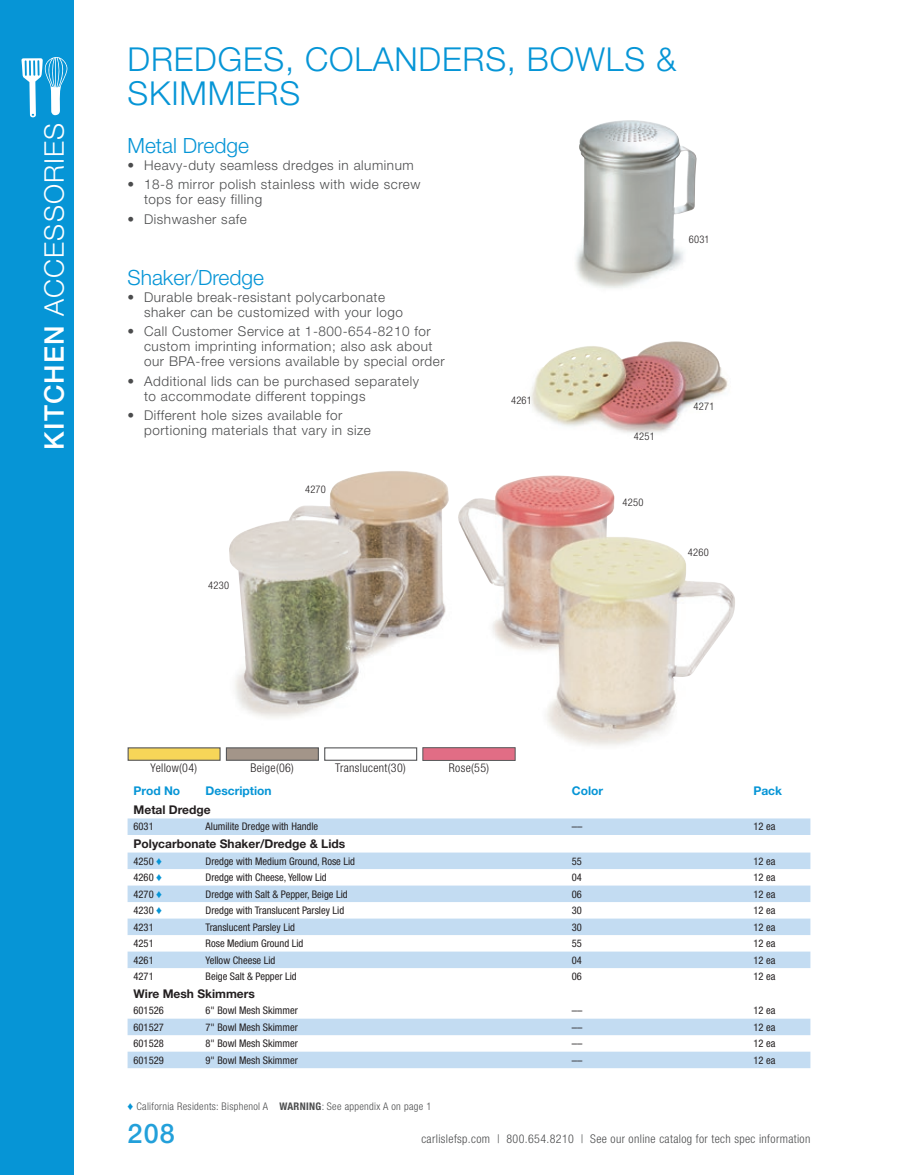
<style>
.page{position:relative;width:905px;height:1175px;background:#fff}
.page>*{position:absolute;margin:0;border:0;box-sizing:border-box;transform-origin:0 0}
.t1{font:300 33px/34.5px "Helvetica Neue LT Std";letter-spacing:.025em;color:#0695d6}
.t2{font:300 27px "Helvetica Neue LT Std";letter-spacing:.04em;color:#fff}
.t3{font:500 27px "Helvetica Neue LT Std";color:#23a0da}
.t4{font:300 21px "Helvetica Neue LT Std";color:#0695d6}
.t5{font:300 13.5px/15px "Helvetica Neue LT Std";letter-spacing:.04em;color:#4b4c4d}
.t6{font:300 condensed 12px "Helvetica Neue LT Std";letter-spacing:.03em;color:#4b4c4d}
.t7{font:700 12px "Helvetica Neue LT Std";color:#231f20}
.t8{font:300 condensed 12px "Helvetica Neue LT Std";letter-spacing:.03em;color:#231f20}
.t9{font:700 12px "Helvetica Neue LT Std";color:#0695d6}
.t10{font:condensed 10.5px "Helvetica Neue LT Std";color:#231f20}
.t11{font:300 condensed 10.5px "Helvetica Neue LT Std";letter-spacing:.03em;color:#4b4c4d}
.t12{font:300 condensed 10.5px "Helvetica Neue LT Std";letter-spacing:.025em;color:#231f20}
.s1{font-weight:500}
.s2{color:#0695d6}
.s3{font-weight:700}
</style>
<div class="page">
<div style="left:0;top:0;width:74px;height:1174px;background:#0695d6"></div>
<svg style="left:21px;top:57px;width:46px;height:60px"></svg>
<img style="left:225px;top:471px;width:510px;height:289px">
<img style="left:575px;top:120px;width:122px;height:168px">
<img style="left:530px;top:341px;width:198px;height:92px">
<svg style="left:128px;top:818px;width:682px;height:250px"></svg>
<div style="left:128px;top:747px;width:92px;height:13px;background:#f7d658;border:1px solid #57585a"></div>
<div style="left:226px;top:747px;width:93px;height:13px;background:#a39589;border:1px solid #57585a"></div>
<div style="left:324px;top:747px;width:93px;height:13px;background:#fff;border:1px solid #57585a"></div>
<div style="left:422px;top:747px;width:93px;height:13px;background:#e16d85;border:1px solid #57585a"></div>
<h2 class="t2" style="left:38px;top:449px;width:328px;rotate:-90deg"><span class="s1">KITCHEN</span> ACCESSORIES</h2>
<h1 class="t1" style="left:128px;top:41px;width:550px">DREDGES, COLANDERS, BOWLS &amp;<br>SKIMMERS</h1>
<h3 class="t4" style="left:128px;top:133px;width:123px">Metal Dredge</h3>
<p class="t5" style="left:128px;top:157px;width:288px">• Heavy-duty seamless dredges in aluminum</p>
<p class="t5" style="left:144px;top:176px;width:278px;text-indent:-16px">• 18-8 mirror polish stainless with wide screw tops for easy filling</p>
<p class="t5" style="left:128px;top:211px;width:121px">• Dishwasher safe</p>
<h3 class="t4" style="left:128px;top:265px;width:138px">Shaker/Dredge</h3>
<p class="t5" style="left:144px;top:289px;width:260px;text-indent:-16px">• Durable break-resistant polycarbonate shaker can be customized with your logo</p>
<p class="t5" style="left:144px;top:323px;width:302px;text-indent:-16px">• Call Customer Service at 1-800-654‑8210 for custom imprinting information; also ask about our BPA-free versions available by special order</p>
<p class="t5" style="left:144px;top:373px;width:276px;text-indent:-16px">• Additional lids can be purchased separately to accommodate different toppings</p>
<p class="t5" style="left:144px;top:407px;width:228px;text-indent:-16px">• Different hole sizes available for portioning materials that vary in size</p>
<p class="t12" style="left:511px;top:394px;width:22px">4261</p>
<p class="t12" style="left:688px;top:233px;width:22px">6031</p>
<p class="t12" style="left:634px;top:430px;width:22px">4251</p>
<p class="t12" style="left:693px;top:401px;width:22px">4271</p>
<p class="t12" style="left:208px;top:579px;width:22px">4230</p>
<p class="t12" style="left:305px;top:483px;width:22px">4270</p>
<p class="t12" style="left:622px;top:496px;width:22px">4250</p>
<p class="t12" style="left:688px;top:546px;width:22px">4260</p>
<p class="t8" style="left:151px;top:761px;width:48px">Yellow(04)</p>
<p class="t8" style="left:250px;top:761px;width:45px">Beige(06)</p>
<p class="t8" style="left:335px;top:761px;width:72px">Translucent(30)</p>
<p class="t8" style="left:449px;top:761px;width:42px">Rose(55)</p>
<p class="t9" style="left:134px;top:783px;width:48px">Prod No</p>
<p class="t9" style="left:206px;top:783px;width:67px">Description</p>
<p class="t9" style="left:572px;top:783px;width:33px">Color</p>
<p class="t9" style="left:753px;top:783px;width:30px">Pack</p>
<p class="t7" style="left:134px;top:802px;width:79px">Metal Dredge</p>
<p class="t10" style="left:134px;top:820px;width:22px">6031</p>
<p class="t10" style="left:205px;top:820px;width:114px">Alumilite Dredge with Handle</p>
<p class="t10" style="left:571px;top:820px;width:12px">––</p>
<p class="t10" style="left:753px;top:820px;width:23px">12 ea</p>
<p class="t7" style="left:134px;top:836px;width:213px">Polycarbonate Shaker/Dredge &amp; Lids</p>
<p class="t10" style="left:134px;top:854px;width:30px">4250 <span class="s2">♦</span></p>
<p class="t10" style="left:206px;top:854px;width:151px">Dredge with Medium Ground, Rose Lid</p>
<p class="t10" style="left:571px;top:854px;width:12px">55</p>
<p class="t10" style="left:753px;top:854px;width:23px">12 ea</p>
<p class="t10" style="left:134px;top:871px;width:30px">4260 <span class="s2">♦</span></p>
<p class="t10" style="left:206px;top:871px;width:123px">Dredge with Cheese, Yellow Lid</p>
<p class="t10" style="left:571px;top:871px;width:12px">04</p>
<p class="t10" style="left:753px;top:871px;width:23px">12 ea</p>
<p class="t10" style="left:134px;top:887px;width:30px">4270 <span class="s2">♦</span></p>
<p class="t10" style="left:206px;top:887px;width:144px">Dredge with Salt &amp; Pepper, Beige Lid</p>
<p class="t10" style="left:571px;top:887px;width:12px">06</p>
<p class="t10" style="left:753px;top:887px;width:23px">12 ea</p>
<p class="t10" style="left:134px;top:904px;width:30px">4230 <span class="s2">♦</span></p>
<p class="t10" style="left:206px;top:904px;width:140px">Dredge with Translucent Parsley Lid</p>
<p class="t10" style="left:571px;top:904px;width:12px">30</p>
<p class="t10" style="left:753px;top:904px;width:23px">12 ea</p>
<p class="t10" style="left:134px;top:920px;width:22px">4231</p>
<p class="t10" style="left:205px;top:920px;width:91px">Translucent Parsley Lid</p>
<p class="t10" style="left:571px;top:920px;width:12px">30</p>
<p class="t10" style="left:753px;top:920px;width:23px">12 ea</p>
<p class="t10" style="left:134px;top:937px;width:22px">4251</p>
<p class="t10" style="left:205px;top:937px;width:99px">Rose Medium Ground Lid</p>
<p class="t10" style="left:571px;top:937px;width:12px">55</p>
<p class="t10" style="left:753px;top:937px;width:23px">12 ea</p>
<p class="t10" style="left:134px;top:953px;width:22px">4261</p>
<p class="t10" style="left:205px;top:953px;width:71px">Yellow Cheese Lid</p>
<p class="t10" style="left:571px;top:953px;width:12px">04</p>
<p class="t10" style="left:753px;top:953px;width:23px">12 ea</p>
<p class="t10" style="left:134px;top:970px;width:22px">4271</p>
<p class="t10" style="left:205px;top:970px;width:93px">Beige Salt &amp; Pepper Lid</p>
<p class="t10" style="left:571px;top:970px;width:12px">06</p>
<p class="t10" style="left:753px;top:970px;width:23px">12 ea</p>
<p class="t7" style="left:134px;top:986px;width:123px">Wire Mesh Skimmers</p>
<p class="t10" style="left:134px;top:1004px;width:32px">601526</p>
<p class="t10" style="left:205px;top:1004px;width:94px">6" Bowl Mesh Skimmer</p>
<p class="t10" style="left:571px;top:1004px;width:12px">––</p>
<p class="t10" style="left:753px;top:1004px;width:23px">12 ea</p>
<p class="t10" style="left:133px;top:1020px;width:32px">601527</p>
<p class="t10" style="left:205px;top:1020px;width:94px">7" Bowl Mesh Skimmer</p>
<p class="t10" style="left:571px;top:1020px;width:12px">––</p>
<p class="t10" style="left:753px;top:1020px;width:23px">12 ea</p>
<p class="t10" style="left:133px;top:1037px;width:32px">601528</p>
<p class="t10" style="left:205px;top:1037px;width:94px">8" Bowl Mesh Skimmer</p>
<p class="t10" style="left:571px;top:1037px;width:12px">––</p>
<p class="t10" style="left:753px;top:1037px;width:23px">12 ea</p>
<p class="t10" style="left:133px;top:1053px;width:32px">601529</p>
<p class="t10" style="left:205px;top:1053px;width:94px">9" Bowl Mesh Skimmer</p>
<p class="t10" style="left:571px;top:1053px;width:12px">––</p>
<p class="t10" style="left:753px;top:1053px;width:23px">12 ea</p>
<p class="t11" style="left:128px;top:1100px;width:305px"><span class="s2">♦</span> California Residents: Bisphenol A <span class="s3">WARNING</span>: See appendix A on page 1</p>
<h2 class="t3" style="left:128px;top:1117px;width:49px">208</h2>
<p class="t6" style="left:421px;top:1132px;width:390px">carlislefsp.com | 800.654.8210 | See our online catalog for tech spec information</p>
</div>
